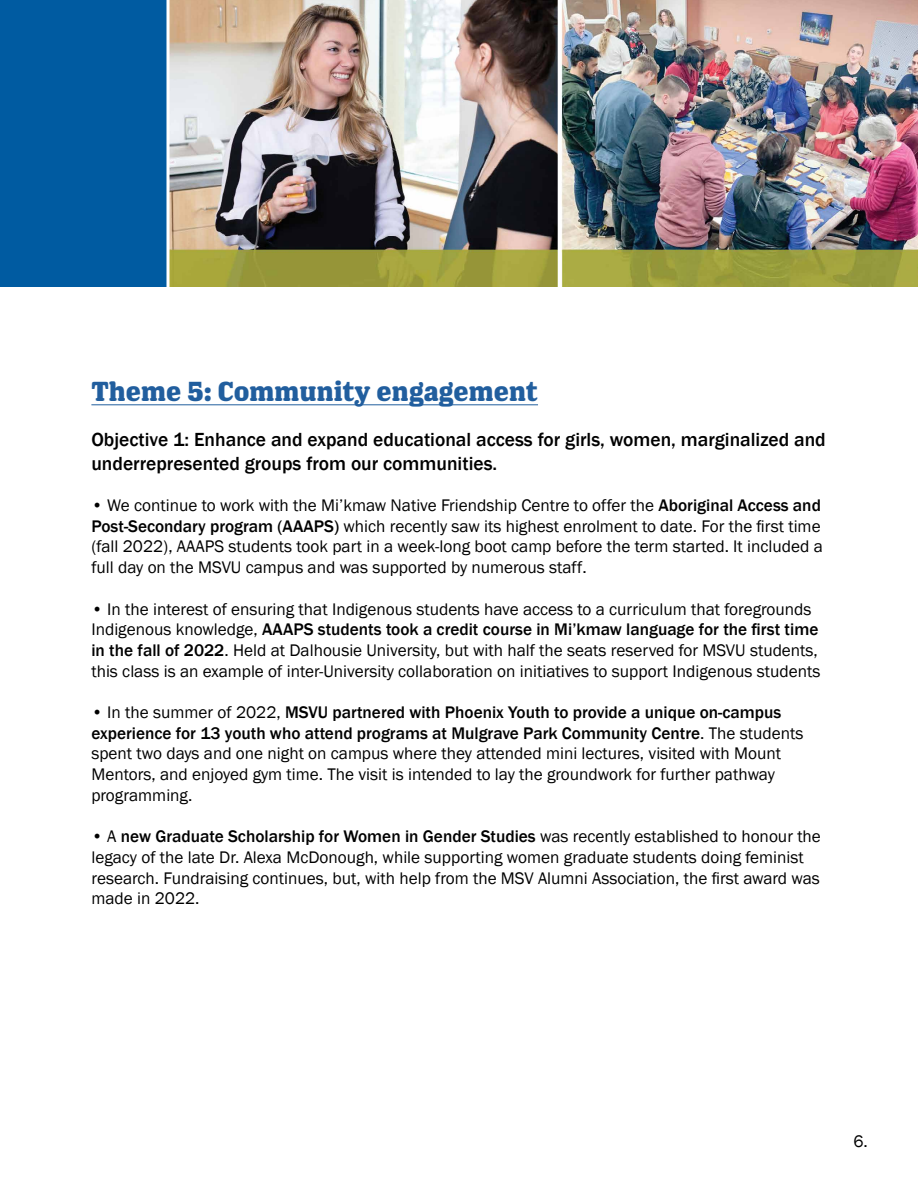
<style>
.page{position:relative;width:918px;height:1188px;background:#fff}
.page>*{position:absolute;margin:0;border:0;box-sizing:border-box;transform-origin:0 0}
.t1{font:700 27px "Los Feliz OT";color:#215e9e}
.t2{font:500 19.5px/23.4px "Franklin Gothic";color:#000}
.t3{font:17.25px/20.7px "Franklin Gothic";color:#000}
.s1{font-weight:500}
</style>
<div class="page">
<hr style="left:91px;top:405px;width:447px;height:1px;background:#215e9e">
<div style="left:0;top:0;width:168px;height:286px;background:#005ba1"></div>
<img style="left:170px;top:0;width:748px;height:286px">
<hr style="left:558px;top:0;width:3px;height:306px;background:#fff">
<svg style="left:166px;top:0;width:4px;height:287px"></svg>
<h1 class="t1" style="left:91px;top:378px;width:448px">Theme 5: Community engagement</h1>
<p class="t2" style="left:91px;top:428px;width:736px">Objective 1: Enhance and expand educational access for girls, women, marginalized and underrepresented groups from our communities.</p>
<p class="t3" style="left:91px;top:495px;width:733px">• We continue to work with the Mi’kmaw Native Friendship Centre to offer the <span class="s1">Aboriginal Access and Post-Secondary program (AAAPS)</span> which recently saw its highest enrolment to date. For the first time (fall 2022), AAAPS students took part in a week-long boot camp before the term started. It included a full day on the MSVU campus and was supported by numerous staff.</p>
<p class="t3" style="left:91px;top:599px;width:731px">• In the interest of ensuring that Indigenous students have access to a curriculum that foregrounds Indigenous knowledge, <span class="s1">AAAPS students took a credit course in Mi’kmaw language for the first time in the fall of 2022</span>. Held at Dalhousie University, but with half the seats reserved for MSVU students, this class is an example of inter-University collaboration on initiatives to support Indigenous students</p>
<p class="t3" style="left:91px;top:702px;width:713px">• In the summer of 2022, <span class="s1">MSVU partnered with Phoenix Youth to provide a unique on-campus experience for 13 youth who attend programs at Mulgrave Park Community Centre</span>. The students spent two days and one night on campus where they attended mini lectures, visited with Mount Mentors, and enjoyed gym time. The visit is intended to lay the groundwork for further pathway programming.</p>
<p class="t3" style="left:91px;top:826px;width:731px">• A <span class="s1">new Graduate Scholarship for Women in Gender Studies</span> was recently established to honour the legacy of the late Dr. Alexa McDonough, while supporting women graduate students doing feminist research. Fundraising continues, but, with help from the MSV Alumni Association, the first award was made in 2022.</p>
<p class="t3" style="left:853px;top:1131px;width:16px">6.</p>
</div>
